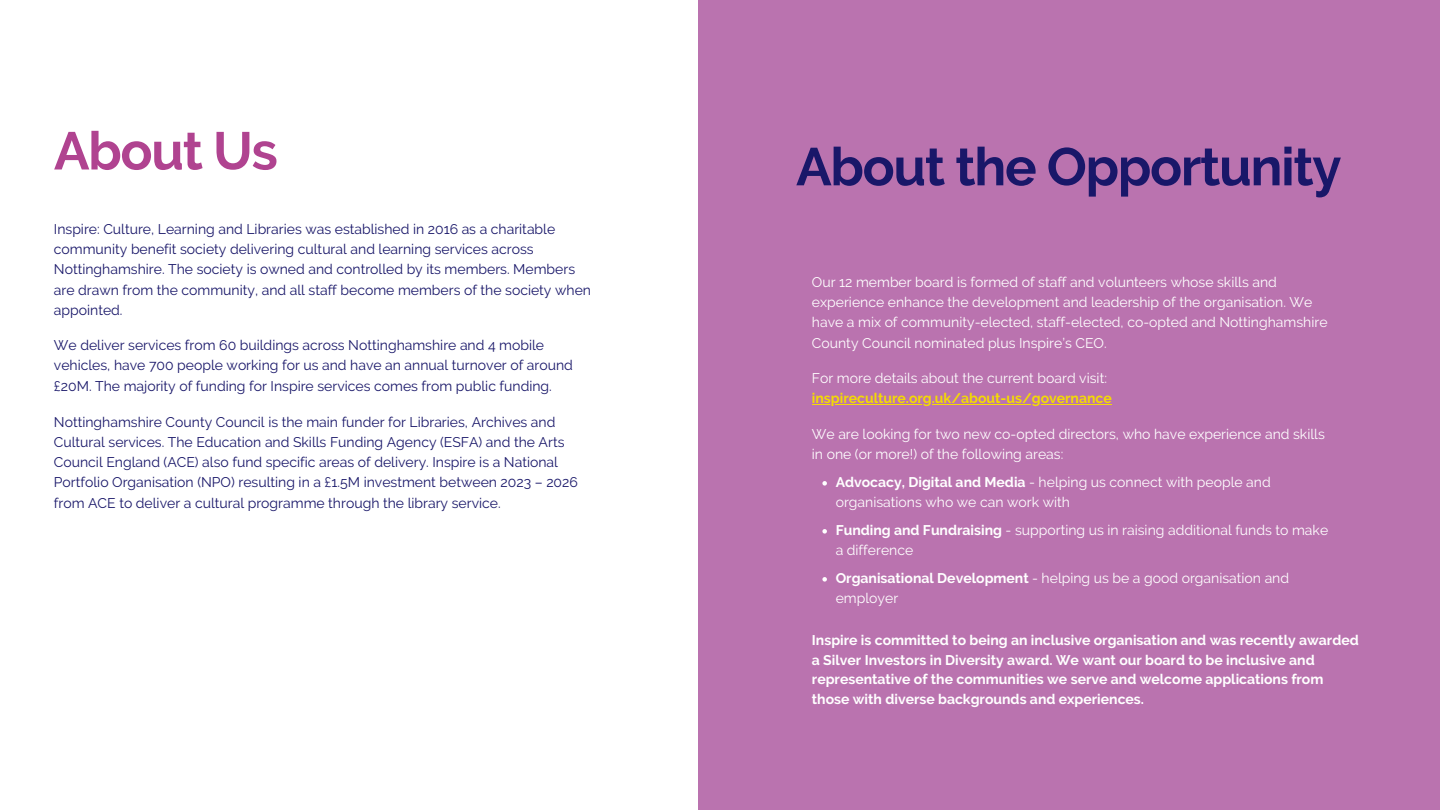
<style>
.page{position:relative;width:1440px;height:810px;background:#ba73af}
.page>*{position:absolute;margin:0;border:0;box-sizing:border-box;transform-origin:0 0}
.t1{font:700 53px "Raleway";letter-spacing:-.025em;color:#191769}
.t2{font:700 53px "Raleway";letter-spacing:-.025em;color:#b04390}
.t3{font:14px/20.2px "Raleway";color:#191769}
.t4{font:14px/20.2px "Raleway";color:#fff}
.t5{font:700 14px/19.5px "Raleway";color:#fff}
.t6{font:700 14px "Raleway";color:#f4db02}
.s1{font-weight:700}
</style>
<div class="page">
<div style="left:0;top:0;width:698px;height:810px;background:#fff"></div>
<hr style="left:812px;top:404px;width:300px;height:1px;background:#f4db02">
<svg style="left:822px;top:481px;width:5px;height:5px"></svg>
<svg style="left:822px;top:529px;width:5px;height:5px"></svg>
<svg style="left:822px;top:577px;width:5px;height:5px"></svg>
<p class="t2" style="left:54px;top:120px;width:225px">About Us</p>
<h1 class="t3" style="left:54px;top:219px;width:539px">Inspire: Culture, Learning and Libraries was established in 2016 as a charitable community benefit society delivering cultural and learning services across Nottinghamshire. The society is owned and controlled by its members. Members are drawn from the community, and all staff become members of the society when appointed.</h1>
<p class="t3" style="left:54px;top:335px;width:521px">We deliver services from 60 buildings across Nottinghamshire and 4 mobile vehicles, have 700 people working for us and have an annual turnover of around £20M. The majority of funding for Inspire services comes from public funding.</p>
<p class="t3" style="left:54px;top:412px;width:525px">Nottinghamshire County Council is the main funder for Libraries, Archives and Cultural services. The Education and Skills Funding Agency (ESFA) and the Arts Council England (ACE) also fund specific areas of delivery. Inspire is a National Portfolio Organisation (NPO) resulting in a £1.5M investment between 2023 – 2026 from ACE to deliver a cultural programme through the library service.</p>
<p class="t1" style="left:796px;top:136px;width:547px">About the Opportunity</p>
<h1 class="t4" style="left:812px;top:272px;width:517px">Our 12 member board is formed of staff and volunteers whose skills and experience enhance the development and leadership of the organisation. We have a mix of community-elected, staff-elected, co-opted and Nottinghamshire County Council nominated plus Inspire’s CEO.</h1>
<p class="t4" style="left:812px;top:368px;width:297px">For more details about the current board visit:</p>
<p class="t6" style="left:812px;top:390px;width:301px">inspireculture.org.uk/about-us/governance</p>
<p class="t4" style="left:812px;top:424px;width:514px">We are looking for two new co-opted directors, who have experience and skills in one (or more!) of the following areas:</p>
<p class="t4" style="left:836px;top:472px;width:437px"><span class="s1">Advocacy, Digital and Media</span> - helping us connect with people and organisations who we can work with</p>
<p class="t4" style="left:836px;top:520px;width:494px"><span class="s1">Funding and Fundraising</span> - supporting us in raising additional funds to make a difference</p>
<p class="t4" style="left:836px;top:568px;width:455px"><span class="s1">Organisational Development</span> - helping us be a good organisation and employer</p>
<h2 class="t5" style="left:812px;top:630px;width:548px">Inspire is committed to being an inclusive organisation and was recently awarded a Silver Investors in Diversity award. We want our board to be inclusive and representative of the communities we serve and welcome applications from those with diverse backgrounds and experiences.</h2>
</div>
